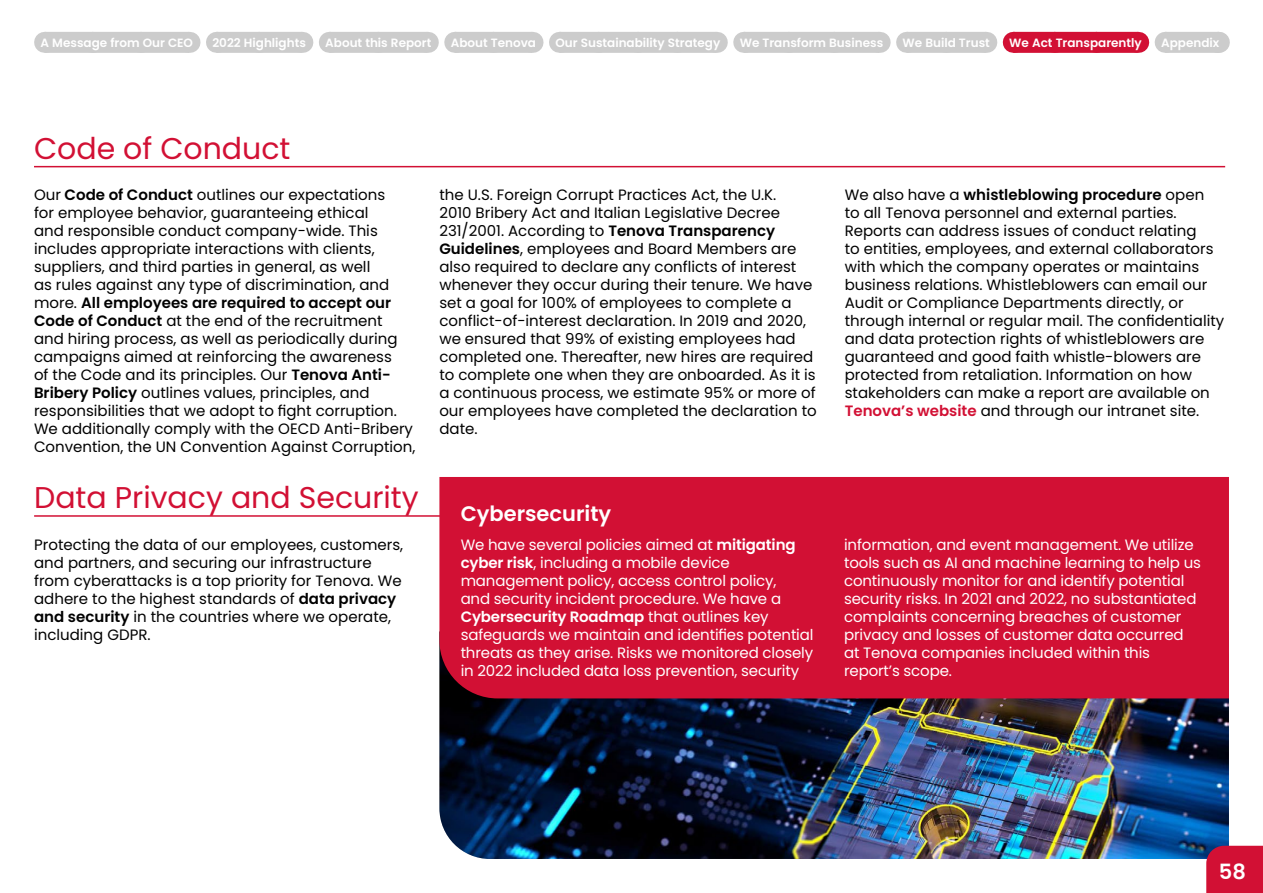
<style>
.page{position:relative;width:1263px;height:893px;background:#fff}
.page>*{position:absolute;margin:0;border:0;box-sizing:border-box;transform-origin:0 0}
.t1{font:30px "Poppins";color:#d21034}
.t2{font:600 21px "Poppins";color:#fff}
.t3{font:15px/18px "Poppins";color:#000}
.t4{font:15px/18px "Poppins";letter-spacing:-.01em;color:#fff}
.t5{font:600 12px "Poppins";color:#fff}
.s1{color:#ccc}
.s2{color:#d21034}
.s3{font-weight:600}
.s4{font-weight:600;color:#d21034}
</style>
<div class="page">
<img style="left:439px;top:698px;width:790px;height:161px">
<hr style="left:34px;top:515px;width:789px;height:2px;background:#d21034">
<div style="left:439px;top:477px;width:790px;height:221px;background:#d21034"></div>
<hr style="left:34px;top:166px;width:1191px;height:1px;background:#d21034">
<div style="left:1206px;top:846px;width:57px;height:47px;background:#d21034"></div>
<div style="left:45px;top:32px;width:144px;height:21px;background:#ccc"></div>
<svg style="left:189px;top:32px;width:1px;height:21px"></svg>
<div style="left:216px;top:32px;width:86px;height:21px;background:#ccc"></div>
<svg style="left:302px;top:32px;width:1px;height:21px"></svg>
<div style="left:329px;top:32px;width:98px;height:21px;background:#ccc"></div>
<svg style="left:427px;top:32px;width:1px;height:21px"></svg>
<div style="left:455px;top:32px;width:77px;height:21px;background:#ccc"></div>
<svg style="left:532px;top:32px;width:1px;height:21px"></svg>
<div style="left:559px;top:32px;width:157px;height:21px;background:#ccc"></div>
<svg style="left:716px;top:32px;width:1px;height:21px"></svg>
<div style="left:744px;top:32px;width:135px;height:21px;background:#ccc"></div>
<svg style="left:879px;top:32px;width:1px;height:21px"></svg>
<div style="left:907px;top:32px;width:79px;height:21px;background:#ccc"></div>
<svg style="left:986px;top:32px;width:1px;height:21px"></svg>
<div style="left:1013px;top:32px;width:125px;height:21px;background:#d21034"></div>
<svg style="left:1056px;top:52px;width:61px;height:1px"></svg>
<svg style="left:1138px;top:32px;width:1px;height:21px"></svg>
<div style="left:1165px;top:32px;width:53px;height:21px;background:#ccc"></div>
<svg style="left:1218px;top:32px;width:1px;height:21px"></svg>
<p class="t5" style="left:41px;top:36px;width:154px">A<span class="s1">.</span>Message<span class="s1">.</span>from<span class="s1">.</span>Our<span class="s1">.</span>CEO</p>
<p class="t5" style="left:212px;top:36px;width:95px">2022<span class="s1">.</span>Highlights</p>
<p class="t5" style="left:325px;top:36px;width:108px">About<span class="s1">.</span>this<span class="s1">.</span>Report</p>
<p class="t5" style="left:451px;top:36px;width:87px">About<span class="s1">.</span>Tenova</p>
<p class="t5" style="left:555px;top:36px;width:166px">Our<span class="s1">.</span>Sustainability<span class="s1">.</span>Strategy</p>
<p class="t5" style="left:740px;top:36px;width:145px">We<span class="s1">.</span>Transform<span class="s1">.</span>Business</p>
<p class="t5" style="left:902px;top:36px;width:89px">We<span class="s1">.</span>Build<span class="s1">.</span>Trust</p>
<p class="t5" style="left:1009px;top:36px;width:134px">We<span class="s2">.</span>Act<span class="s2">.</span>Transparently</p>
<p class="t5" style="left:1161px;top:36px;width:69px">Appendix <span class="s1">.</span></p>
<h1 class="t1" style="left:34px;top:131px;width:258px">Code of Conduct</h1>
<p class="t3" style="left:34px;top:186px;width:383px">Our <span class="s3">Code of Conduct</span> outlines our expectations<br>for employee behavior, guaranteeing ethical<br>and responsible conduct company-wide. This includes appropriate interactions with clients, suppliers, and third parties in general, as well<br>as rules against any type of discrimination, and more. <span class="s3">All employees are required to accept our Code of Conduct</span> at the end of the recruitment and hiring process, as well as periodically during campaigns aimed at reinforcing the awareness<br>of the Code and its principles. Our <span class="s3">Tenova Anti-Bribery Policy</span> outlines values, principles, and responsibilities that we adopt to fight corruption.<br>We additionally comply with the OECD Anti-Bribery Convention, the UN Convention Against Corruption,</p>
<p class="t3" style="left:439px;top:186px;width:379px">the U.S. Foreign Corrupt Practices Act, the U.K.<br>2010 Bribery Act and Italian Legislative Decree 231/2001. According to <span class="s3">Tenova Transparency Guidelines</span>, employees and Board Members are also required to declare any conflicts of interest whenever they occur during their tenure. We have set a goal for 100% of employees to complete a conflict-of-interest declaration. In 2019 and 2020, we ensured that 99% of existing employees had completed one. Thereafter, new hires are required to complete one when they are onboarded. As it is a continuous process, we estimate 95% or more of our employees have completed the declaration to date.</p>
<p class="t3" style="left:845px;top:186px;width:381px">We also have a <span class="s3">whistleblowing procedure</span> open<br>to all Tenova personnel and external parties.<br>Reports can address issues of conduct relating<br>to entities, employees, and external collaborators with which the company operates or maintains business relations. Whistleblowers can email our Audit or Compliance Departments directly, or through internal or regular mail. The confidentiality and data protection rights of whistleblowers are guaranteed and good faith whistle-blowers are protected from retaliation. Information on how stakeholders can make a report are available on <span class="s4">Tenova’s website</span> and through our intranet site.</p>
<h1 class="t1" style="left:34px;top:481px;width:386px">Data Privacy and Security</h1>
<p class="t3" style="left:34px;top:536px;width:371px">Protecting the data of our employees, customers, and partners, and securing our infrastructure from cyberattacks is a top priority for Tenova. We adhere to the highest standards of <span class="s3">data privacy and security</span> in the countries where we operate, including GDPR.</p>
<h2 class="t2" style="left:461px;top:501px;width:152px">Cybersecurity</h2>
<p class="t4" style="left:461px;top:536px;width:354px">We have several policies aimed at <span class="s3">mitigating cyber risk</span>, including a mobile device management policy, access control policy,<br>and security incident procedure. We have a <span class="s3">Cybersecurity Roadmap</span> that outlines key safeguards we maintain and identifies potential threats as they arise. Risks we monitored closely in 2022 included data loss prevention, security</p>
<p class="t4" style="left:844px;top:536px;width:358px">information, and event management. We utilize tools such as AI and machine learning to help us continuously monitor for and identify potential security risks. In 2021 and 2022, no substantiated complaints concerning breaches of customer privacy and losses of customer data occurred at Tenova companies included within this report’s scope.</p>
<h2 class="t2" style="left:1219px;top:860px;width:29px">58</h2>
</div>
